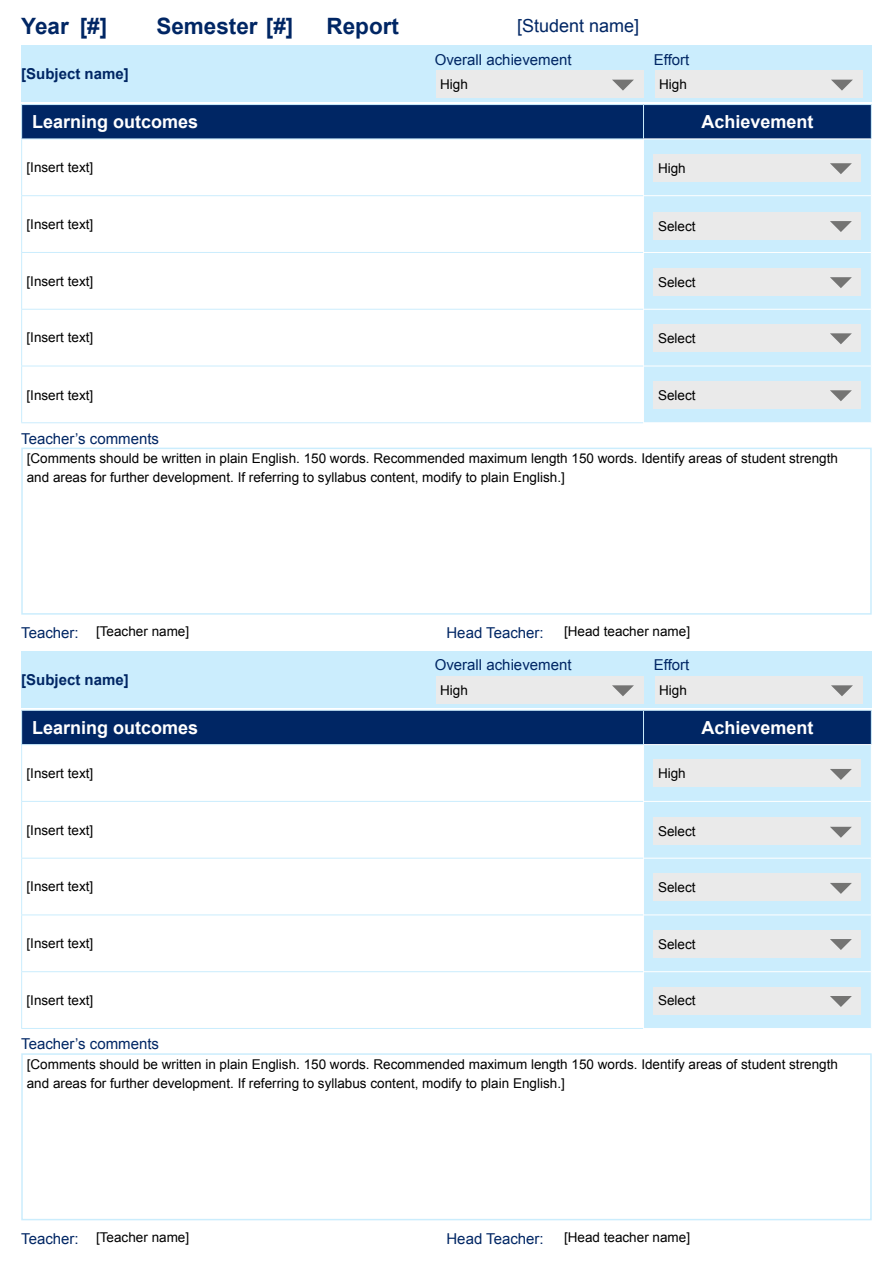
<style>
.page{position:relative;width:893px;height:1263px;background:#fff}
.page>*{position:absolute;margin:0;border:0;box-sizing:border-box;transform-origin:0 0}
.t1{font:700 22.5px "Arial";color:#002664}
.t2{font:700 18px "Arial";color:#fff}
.t3{font:18px "Arial";color:#002664}
.t4{font:15px "Arial";color:#002664}
.t5{font:700 15px "Arial";color:#002664}
.t6{font:13.5px/19.5px "Arial";color:#000}
</style>
<div class="page">
<div style="left:22px;top:105px;width:849px;height:34px;background:#002664"></div>
<div style="left:644px;top:140px;width:227px;height:282px;background:#cbedfd"></div>
<hr style="left:21px;top:104px;width:622px;height:1px;background:#cbedfd">
<hr style="left:21px;top:105px;width:1px;height:34px;background:#cbedfd">
<hr style="left:643px;top:104px;width:229px;height:1px;background:#cbedfd">
<hr style="left:643px;top:105px;width:1px;height:34px;background:#cbedfd">
<hr style="left:871px;top:105px;width:1px;height:34px;background:#cbedfd">
<hr style="left:21px;top:139px;width:622px;height:1px;background:#cbedfd">
<hr style="left:21px;top:139px;width:1px;height:56px;background:#cbedfd">
<hr style="left:21px;top:195px;width:622px;height:1px;background:#cbedfd">
<hr style="left:21px;top:196px;width:1px;height:56px;background:#cbedfd">
<hr style="left:21px;top:252px;width:622px;height:1px;background:#cbedfd">
<hr style="left:21px;top:253px;width:1px;height:56px;background:#cbedfd">
<hr style="left:21px;top:309px;width:622px;height:1px;background:#cbedfd">
<hr style="left:21px;top:310px;width:1px;height:56px;background:#cbedfd">
<hr style="left:21px;top:366px;width:622px;height:1px;background:#cbedfd">
<hr style="left:21px;top:366px;width:1px;height:56px;background:#cbedfd">
<hr style="left:21px;top:422px;width:622px;height:1px;background:#cbedfd">
<hr style="left:643px;top:195px;width:229px;height:1px;background:#fff">
<hr style="left:643px;top:252px;width:229px;height:1px;background:#fff">
<hr style="left:643px;top:309px;width:229px;height:1px;background:#fff">
<hr style="left:643px;top:366px;width:229px;height:1px;background:#fff">
<div style="left:22px;top:711px;width:849px;height:33px;background:#002664"></div>
<div style="left:644px;top:745px;width:227px;height:283px;background:#cbedfd"></div>
<hr style="left:21px;top:710px;width:622px;height:1px;background:#cbedfd">
<hr style="left:21px;top:711px;width:1px;height:33px;background:#cbedfd">
<hr style="left:643px;top:710px;width:229px;height:1px;background:#cbedfd">
<hr style="left:643px;top:711px;width:1px;height:33px;background:#cbedfd">
<hr style="left:871px;top:711px;width:1px;height:33px;background:#cbedfd">
<hr style="left:21px;top:744px;width:622px;height:1px;background:#cbedfd">
<hr style="left:21px;top:745px;width:1px;height:56px;background:#cbedfd">
<hr style="left:21px;top:801px;width:622px;height:1px;background:#cbedfd">
<hr style="left:21px;top:802px;width:1px;height:56px;background:#cbedfd">
<hr style="left:21px;top:858px;width:622px;height:1px;background:#cbedfd">
<hr style="left:21px;top:858px;width:1px;height:56px;background:#cbedfd">
<hr style="left:21px;top:914px;width:622px;height:1px;background:#cbedfd">
<hr style="left:21px;top:915px;width:1px;height:56px;background:#cbedfd">
<hr style="left:21px;top:971px;width:622px;height:1px;background:#cbedfd">
<hr style="left:21px;top:972px;width:1px;height:56px;background:#cbedfd">
<hr style="left:21px;top:1028px;width:622px;height:1px;background:#cbedfd">
<hr style="left:643px;top:801px;width:229px;height:1px;background:#fff">
<hr style="left:643px;top:858px;width:229px;height:1px;background:#fff">
<hr style="left:643px;top:914px;width:229px;height:1px;background:#fff">
<hr style="left:643px;top:971px;width:229px;height:1px;background:#fff">
<div style="left:21px;top:46px;width:851px;height:56px;background:#cbedfd"></div>
<div style="left:21px;top:651px;width:851px;height:57px;background:#cbedfd"></div>
<div style="left:21px;top:448px;width:851px;height:167px;border:2px solid #cbedfd"></div>
<div style="left:21px;top:1053px;width:851px;height:167px;border:2px solid #cbedfd"></div>
<div style="left:436px;top:71px;width:207px;height:27px;background:#eaeaea"></div>
<svg style="left:612px;top:80px;width:22px;height:11px"></svg>
<div style="left:436px;top:676px;width:207px;height:27px;background:#eaeaea"></div>
<svg style="left:612px;top:685px;width:22px;height:11px"></svg>
<div style="left:655px;top:71px;width:207px;height:27px;background:#eaeaea"></div>
<svg style="left:831px;top:80px;width:22px;height:11px"></svg>
<div style="left:655px;top:676px;width:207px;height:27px;background:#eaeaea"></div>
<svg style="left:831px;top:685px;width:22px;height:11px"></svg>
<div style="left:654px;top:154px;width:207px;height:27px;background:#eaeaea"></div>
<svg style="left:830px;top:163px;width:22px;height:11px"></svg>
<div style="left:654px;top:760px;width:207px;height:27px;background:#eaeaea"></div>
<svg style="left:830px;top:769px;width:22px;height:11px"></svg>
<div style="left:654px;top:212px;width:207px;height:27px;background:#eaeaea"></div>
<svg style="left:830px;top:221px;width:22px;height:11px"></svg>
<div style="left:654px;top:818px;width:207px;height:27px;background:#eaeaea"></div>
<svg style="left:830px;top:827px;width:22px;height:11px"></svg>
<div style="left:654px;top:268px;width:207px;height:27px;background:#eaeaea"></div>
<svg style="left:830px;top:277px;width:22px;height:11px"></svg>
<div style="left:654px;top:874px;width:207px;height:27px;background:#eaeaea"></div>
<svg style="left:830px;top:883px;width:22px;height:11px"></svg>
<div style="left:654px;top:324px;width:207px;height:27px;background:#eaeaea"></div>
<svg style="left:830px;top:333px;width:22px;height:11px"></svg>
<div style="left:654px;top:930px;width:207px;height:27px;background:#eaeaea"></div>
<svg style="left:830px;top:939px;width:22px;height:11px"></svg>
<div style="left:654px;top:381px;width:207px;height:27px;background:#eaeaea"></div>
<svg style="left:830px;top:390px;width:22px;height:11px"></svg>
<div style="left:654px;top:987px;width:207px;height:27px;background:#eaeaea"></div>
<svg style="left:830px;top:996px;width:22px;height:11px"></svg>
<h1 class="t1" style="left:21px;top:12px;width:49px">Year</h1>
<h1 class="t1" style="left:156px;top:12px;width:139px">Semester [#]</h1>
<h1 class="t1" style="left:326px;top:12px;width:74px">Report</h1>
<h1 class="t1" style="left:80px;top:11px;width:29px">[#]</h1>
<h2 class="t3" style="left:517px;top:14px;width:124px">[Student name]</h2>
<p class="t5" style="left:21px;top:64px;width:109px">[Subject name]</p>
<p class="t4" style="left:435px;top:50px;width:138px">Overall achievement</p>
<p class="t6" style="left:440px;top:75px;width:29px">High</p>
<p class="t4" style="left:654px;top:50px;width:37px">Effort</p>
<p class="t6" style="left:659px;top:75px;width:29px">High</p>
<h2 class="t2" style="left:32px;top:110px;width:168px">Learning outcomes</h2>
<h2 class="t2" style="left:701px;top:110px;width:114px">Achievement</h2>
<p class="t6" style="left:26px;top:157px;width:68px">[Insert text]</p>
<p class="t6" style="left:658px;top:158px;width:29px">High</p>
<p class="t6" style="left:26px;top:215px;width:68px">[Insert text]</p>
<p class="t6" style="left:658px;top:216px;width:39px">Select</p>
<p class="t6" style="left:26px;top:271px;width:68px">[Insert text]</p>
<p class="t6" style="left:658px;top:272px;width:39px">Select</p>
<p class="t6" style="left:26px;top:328px;width:68px">[Insert text]</p>
<p class="t6" style="left:658px;top:328px;width:39px">Select</p>
<p class="t6" style="left:26px;top:385px;width:68px">[Insert text]</p>
<p class="t6" style="left:658px;top:385px;width:39px">Select</p>
<p class="t4" style="left:21px;top:428px;width:139px">Teacher’s comments</p>
<p class="t6" style="left:27px;top:448px;width:813px">[Comments should be written in plain English. 150 words. Recommended maximum length 150 words. Identify areas of student strength and areas for further development. If referring to syllabus content, modify to plain English.]</p>
<p class="t4" style="left:21px;top:623px;width:59px">Teacher:</p>
<p class="t6" style="left:96px;top:622px;width:95px">[Teacher name]</p>
<p class="t5" style="left:21px;top:670px;width:109px">[Subject name]</p>
<p class="t4" style="left:446px;top:623px;width:99px">Head Teacher:</p>
<p class="t6" style="left:564px;top:622px;width:128px">[Head teacher name]</p>
<p class="t4" style="left:435px;top:655px;width:138px">Overall achievement</p>
<p class="t6" style="left:440px;top:680px;width:29px">High</p>
<p class="t4" style="left:654px;top:655px;width:37px">Effort</p>
<p class="t6" style="left:659px;top:680px;width:29px">High</p>
<h2 class="t2" style="left:32px;top:716px;width:168px">Learning outcomes</h2>
<h2 class="t2" style="left:701px;top:716px;width:114px">Achievement</h2>
<p class="t6" style="left:26px;top:763px;width:68px">[Insert text]</p>
<p class="t6" style="left:658px;top:764px;width:29px">High</p>
<p class="t6" style="left:26px;top:820px;width:68px">[Insert text]</p>
<p class="t6" style="left:658px;top:822px;width:39px">Select</p>
<p class="t6" style="left:26px;top:877px;width:68px">[Insert text]</p>
<p class="t6" style="left:658px;top:878px;width:39px">Select</p>
<p class="t6" style="left:26px;top:933px;width:68px">[Insert text]</p>
<p class="t6" style="left:658px;top:934px;width:39px">Select</p>
<p class="t6" style="left:26px;top:991px;width:68px">[Insert text]</p>
<p class="t6" style="left:658px;top:991px;width:39px">Select</p>
<p class="t4" style="left:21px;top:1034px;width:139px">Teacher’s comments</p>
<p class="t6" style="left:27px;top:1054px;width:813px">[Comments should be written in plain English. 150 words. Recommended maximum length 150 words. Identify areas of student strength and areas for further development. If referring to syllabus content, modify to plain English.]</p>
<p class="t4" style="left:21px;top:1229px;width:59px">Teacher:</p>
<p class="t6" style="left:96px;top:1228px;width:95px">[Teacher name]</p>
<p class="t4" style="left:446px;top:1229px;width:99px">Head Teacher:</p>
<p class="t6" style="left:564px;top:1228px;width:128px">[Head teacher name]</p>
</div>
